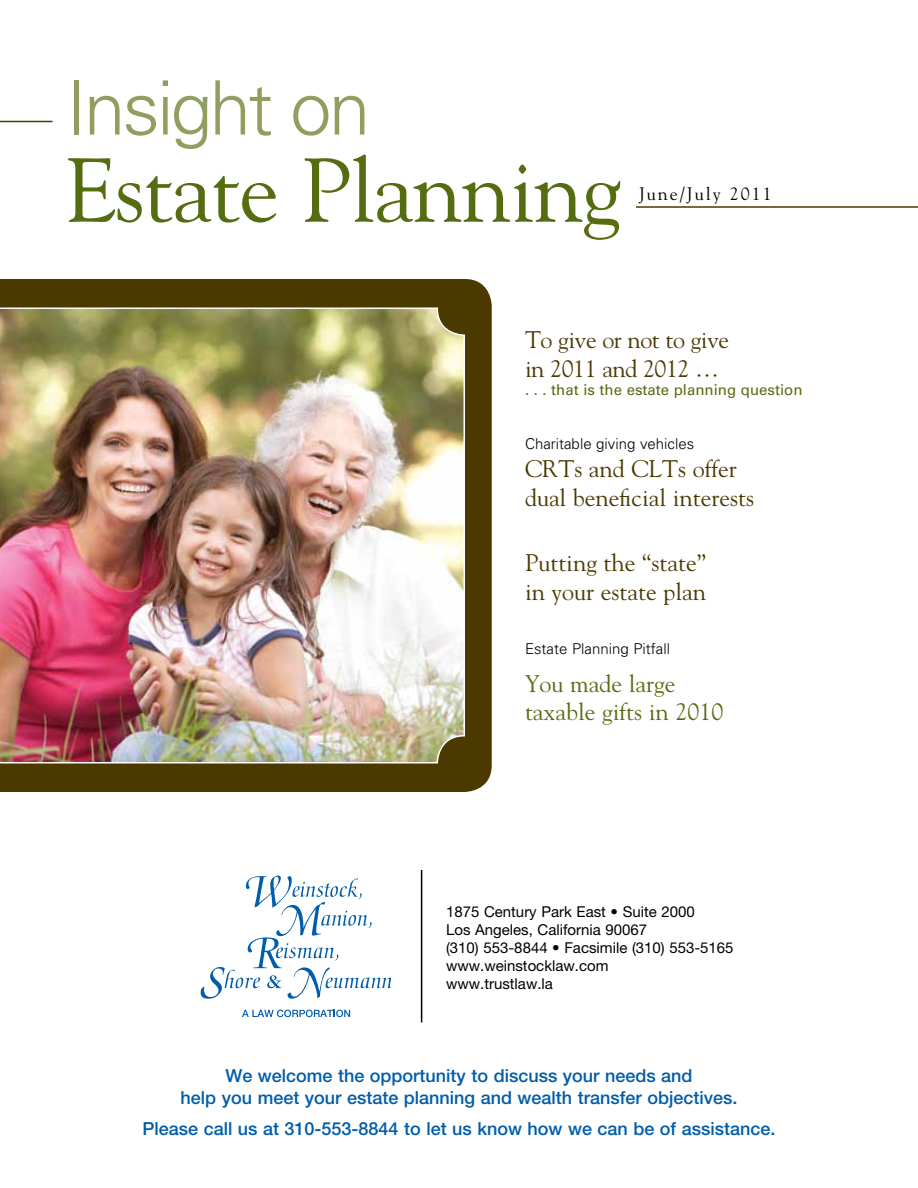
<style>
.page{position:relative;width:918px;height:1188px;background:#fff}
.page>*{position:absolute;margin:0;border:0;box-sizing:border-box;transform-origin:0 0}
.t1{font:90px "Goudy Std";letter-spacing:-.015em;color:#566c11}
.t2{font:300 75px "Univers LT Std";letter-spacing:-.04em;color:#909e60}
.t3{font:24px/28.8px "Goudy Std";color:#4b3900}
.t4{font:24px/28.8px "Goudy Std";letter-spacing:-.02em;color:#4b3900}
.t5{font:24px/28.8px "Goudy Std";color:#566c11}
.t6{font:500 18px/21.6px "Helvetica Neue LT Std";color:#005daa;text-align:center}
.t7{font:18px "Goudy Std";letter-spacing:.11em;color:#000}
.t8{font:15px/18px "Helvetica Neue LT Std";color:#000}
.t9{font:300 15px "Univers LT Std";color:#000}
.t10{font:15px "Univers LT Std";color:#566c11}
</style>
<div class="page">
<div style="left:0;top:279px;width:492px;height:513px;background:#4b3900"></div>
<img style="left:0;top:308px;width:465px;height:456px">
<hr style="left:0;top:121px;width:52px;height:1px;background:#4b3900">
<hr style="left:636px;top:206px;width:282px;height:2px;background:#4b3900">
<svg style="left:201px;top:876px;width:191px;height:123px"></svg>
<svg style="left:242px;top:1010px;width:108px;height:7px"></svg>
<hr style="left:421px;top:870px;width:1px;height:152px;background:#000">
<h2 class="t2" style="left:66px;top:63px;width:306px">Insight on</h2>
<h1 class="t1" style="left:66px;top:135px;width:557px">Estate Planning</h1>
<p class="t7" style="left:639px;top:182px;width:134px">June/July 2011</p>
<h3 class="t4" style="left:525px;top:325px;width:206px">To give or not to give in 2011 and 2012 …</h3>
<p class="t10" style="left:525px;top:380px;width:279px">. . . that is the estate planning question</p>
<p class="t9" style="left:525px;top:434px;width:171px">Charitable giving vehicles</p>
<h3 class="t3" style="left:525px;top:454px;width:231px">CRTs and CLTs offer dual beneficial interests</h3>
<h3 class="t3" style="left:525px;top:548px;width:183px">Putting the “state” in your estate plan</h3>
<p class="t9" style="left:525px;top:640px;width:147px">Estate Planning Pitfall</p>
<h3 class="t5" style="left:525px;top:669px;width:200px">You made large taxable gifts in 2010</h3>
<p class="t8" style="left:446px;top:902px;width:289px">1875 Century Park East • Suite 2000<br>Los Angeles, California 90067<br>(310) 553-8844 • Facsimile (310) 553-5165 www.weinstocklaw.com<br>www.trustlaw.la</p>
<p class="t6" style="left:181px;top:1065px;width:558px">We welcome the opportunity to discuss your needs and<br>help you meet your estate planning and wealth transfer objectives.</p>
<p class="t6" style="left:142px;top:1117px;width:635px">Please call us at 310-553-8844 to let us know how we can be of assistance.</p>
</div>
